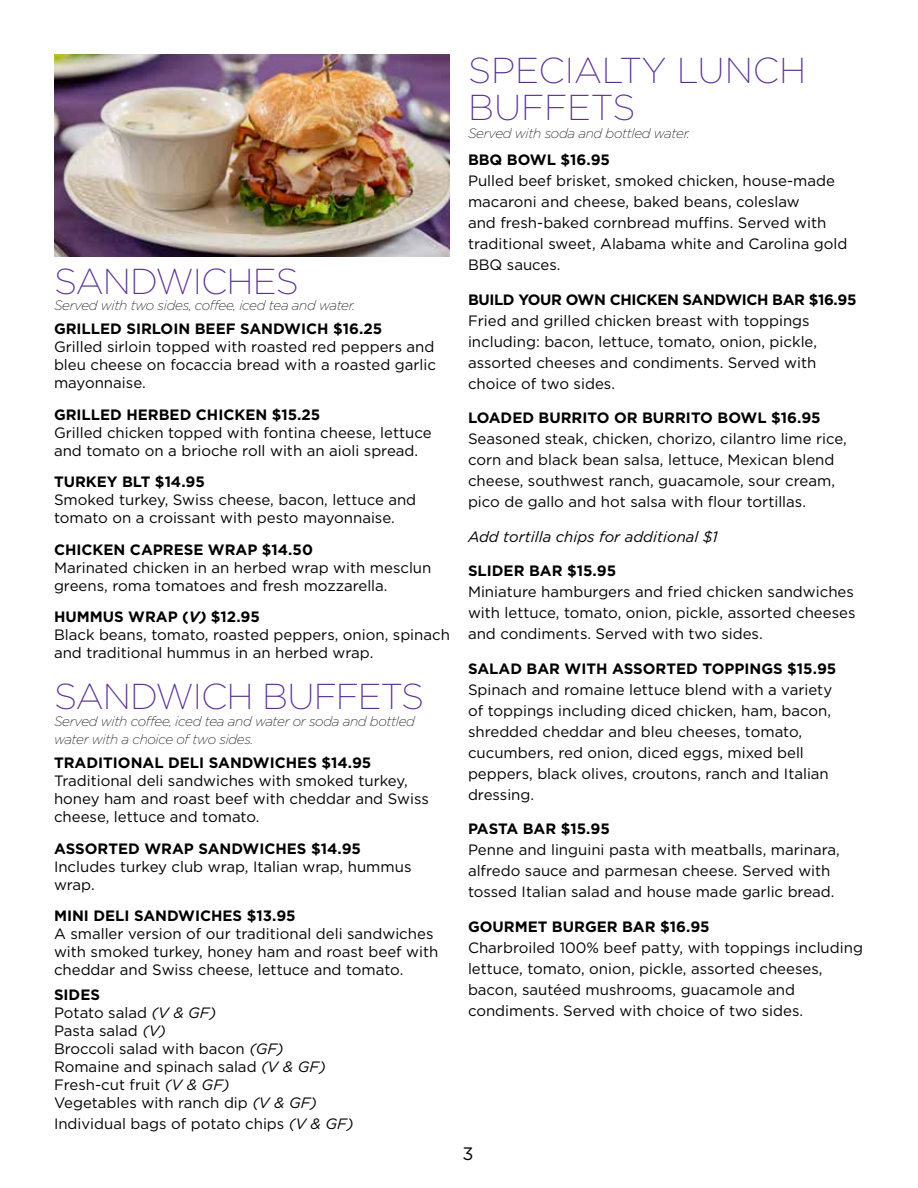
<style>
.page{position:relative;width:918px;height:1188px;background:#fff}
.page>*{position:absolute;margin:0;border:0;box-sizing:border-box;transform-origin:0 0}
.t1{font:200 36px "Gotham";letter-spacing:-.025em;color:#582e91}
.t2{font:200 36px/37.5px "Gotham";color:#582e91}
.t3{font:18px "Gotham";color:#000}
.t4{font:15px/21px "Gotham";color:#000}
.t5{font:700 15px "Gotham";color:#000}
.t6{font:700 15px "Gotham";letter-spacing:-.025em;color:#000}
.t7{font:italic 15px "Gotham";color:#000}
.t8{font:italic 200 13.5px/18px "Gotham";letter-spacing:-.025em;color:#000}
.s1{font-weight:700}
.s2{font-weight:700;font-style:italic}
.s3{font-style:italic}
</style>
<div class="page">
<img style="left:54px;top:54px;width:396px;height:202px">
<h1 class="t1" style="left:54px;top:258px;width:246px">SANDWICHES</h1>
<p class="t8" style="left:54px;top:296px;width:303px">Served with two sides, coffee, iced tea and water.</p>
<p class="t5" style="left:54px;top:319px;width:330px">GRILLED SIRLOIN BEEF SANDWICH $16.25</p>
<p class="t4" style="left:54px;top:338px;width:384px;line-height:18px;text-align:justify">Grilled sirloin topped with roasted red peppers and bleu cheese on focaccia bread with a roasted garlic mayonnaise.</p>
<p class="t5" style="left:54px;top:405px;width:268px">GRILLED HERBED CHICKEN $15.25</p>
<p class="t4" style="left:54px;top:423px;width:379px;line-height:18px">Grilled chicken topped with fontina cheese, lettuce and tomato on a brioche roll with an aioli spread.</p>
<p class="t5" style="left:54px;top:472px;width:152px">TURKEY BLT $14.95</p>
<p class="t4" style="left:54px;top:491px;width:364px;line-height:18px">Smoked turkey, Swiss cheese, bacon, lettuce and tomato on a croissant with pesto mayonnaise.</p>
<p class="t5" style="left:54px;top:540px;width:261px">CHICKEN CAPRESE WRAP $14.50</p>
<p class="t4" style="left:54px;top:558px;width:379px;line-height:18px">Marinated chicken in an herbed wrap with mesclun greens, roma tomatoes and fresh mozzarella.</p>
<p class="t4" style="left:54px;top:608px;width:397px;line-height:18px"><span class="s1">HUMMUS WRAP (</span><span class="s2">V)</span> <span class="s1">$12.95<br></span>Black beans, tomato, roasted peppers, onion, spinach and traditional hummus in an herbed wrap.</p>
<h1 class="t1" style="left:54px;top:674px;width:372px">SANDWICH BUFFETS</h1>
<p class="t8" style="left:54px;top:711px;width:363px">Served with coffee, iced tea and water or soda and bottled water with a choice of two sides.</p>
<p class="t5" style="left:54px;top:753px;width:319px">TRADITIONAL DELI SANDWICHES $14.95</p>
<p class="t4" style="left:54px;top:772px;width:376px;line-height:18px">Traditional deli sandwiches with smoked turkey, honey ham and roast beef with cheddar and Swiss cheese, lettuce and tomato.</p>
<p class="t5" style="left:54px;top:839px;width:309px">ASSORTED WRAP SANDWICHES $14.95</p>
<p class="t4" style="left:54px;top:857px;width:359px;line-height:18px">Includes turkey club wrap, Italian wrap, hummus wrap.</p>
<p class="t5" style="left:54px;top:906px;width:243px">MINI DELI SANDWICHES $13.95</p>
<p class="t4" style="left:54px;top:925px;width:386px;line-height:18px">A smaller version of our traditional deli sandwiches with smoked turkey, honey ham and roast beef with cheddar and Swiss cheese, lettuce and tomato.</p>
<p class="t4" style="left:54px;top:986px;width:273px;line-height:18px"><span class="s1">SIDES<br></span>Potato salad <span class="s3">(V &amp; GF)<br></span>Pasta salad <span class="s3">(V)<br></span>Broccoli salad with bacon <span class="s3">(GF)<br></span>Romaine and spinach salad <span class="s3">(V &amp; GF)<br></span>Fresh-cut fruit <span class="s3">(V &amp; GF)<br></span>Vegetables with ranch dip <span class="s3">(V &amp; GF)</span></p>
<p class="t4" style="left:54px;top:1113px;width:301px">Individual bags of potato chips <span class="s3">(V &amp; GF)</span></p>
<h1 class="t2" style="left:468px;top:50px;width:340px">SPECIALTY LUNCH<br>BUFFETS</h1>
<p class="t8" style="left:468px;top:123px;width:223px">Served with soda and bottled water.</p>
<p class="t5" style="left:468px;top:150px;width:144px">BBQ BOWL $16.95</p>
<p class="t4" style="left:468px;top:170px;width:381px">Pulled beef brisket, smoked chicken, house-made macaroni and cheese, baked beans, coleslaw<br>and fresh-baked cornbread muffins. Served with traditional sweet, Alabama white and Carolina gold BBQ sauces.</p>
<p class="t6" style="left:468px;top:290px;width:390px">BUILD YOUR OWN CHICKEN SANDWICH BAR $16.95</p>
<p class="t4" style="left:468px;top:310px;width:351px">Fried and grilled chicken breast with toppings including: bacon, lettuce, tomato, onion, pickle, assorted cheeses and condiments. Served with choice of two sides.</p>
<p class="t5" style="left:468px;top:408px;width:354px">LOADED BURRITO OR BURRITO BOWL $16.95</p>
<p class="t4" style="left:468px;top:428px;width:380px">Seasoned steak, chicken, chorizo, cilantro lime rice, corn and black bean salsa, lettuce, Mexican blend cheese, southwest ranch, guacamole, sour cream, pico de gallo and hot salsa with flour tortillas.</p>
<p class="t7" style="left:468px;top:527px;width:251px">Add tortilla chips for additional $1</p>
<p class="t5" style="left:468px;top:561px;width:150px">SLIDER BAR $15.95</p>
<p class="t4" style="left:468px;top:581px;width:389px;text-align:justify">Miniature hamburgers and fried chicken sandwiches with lettuce, tomato, onion, pickle, assorted cheeses and condiments. Served with two sides.</p>
<p class="t5" style="left:468px;top:659px;width:370px">SALAD BAR WITH ASSORTED TOPPINGS $15.95</p>
<p class="t4" style="left:468px;top:679px;width:366px">Spinach and romaine lettuce blend with a variety of toppings including diced chicken, ham, bacon, shredded cheddar and bleu cheeses, tomato, cucumbers, red onion, diced eggs, mixed bell peppers, black olives, croutons, ranch and Italian dressing.</p>
<p class="t5" style="left:468px;top:819px;width:143px">PASTA BAR $15.95</p>
<p class="t4" style="left:468px;top:839px;width:373px">Penne and linguini pasta with meatballs, marinara, alfredo sauce and parmesan cheese. Served with tossed Italian salad and house made garlic bread.</p>
<p class="t5" style="left:468px;top:917px;width:243px">GOURMET BURGER BAR $16.95</p>
<p class="t4" style="left:468px;top:937px;width:396px">Charbroiled 100% beef patty, with toppings including lettuce, tomato, onion, pickle, assorted cheeses, bacon, sautéed mushrooms, guacamole and condiments. Served with choice of two sides.</p>
<p class="t3" style="left:462px;top:1142px;width:13px">3</p>
</div>
